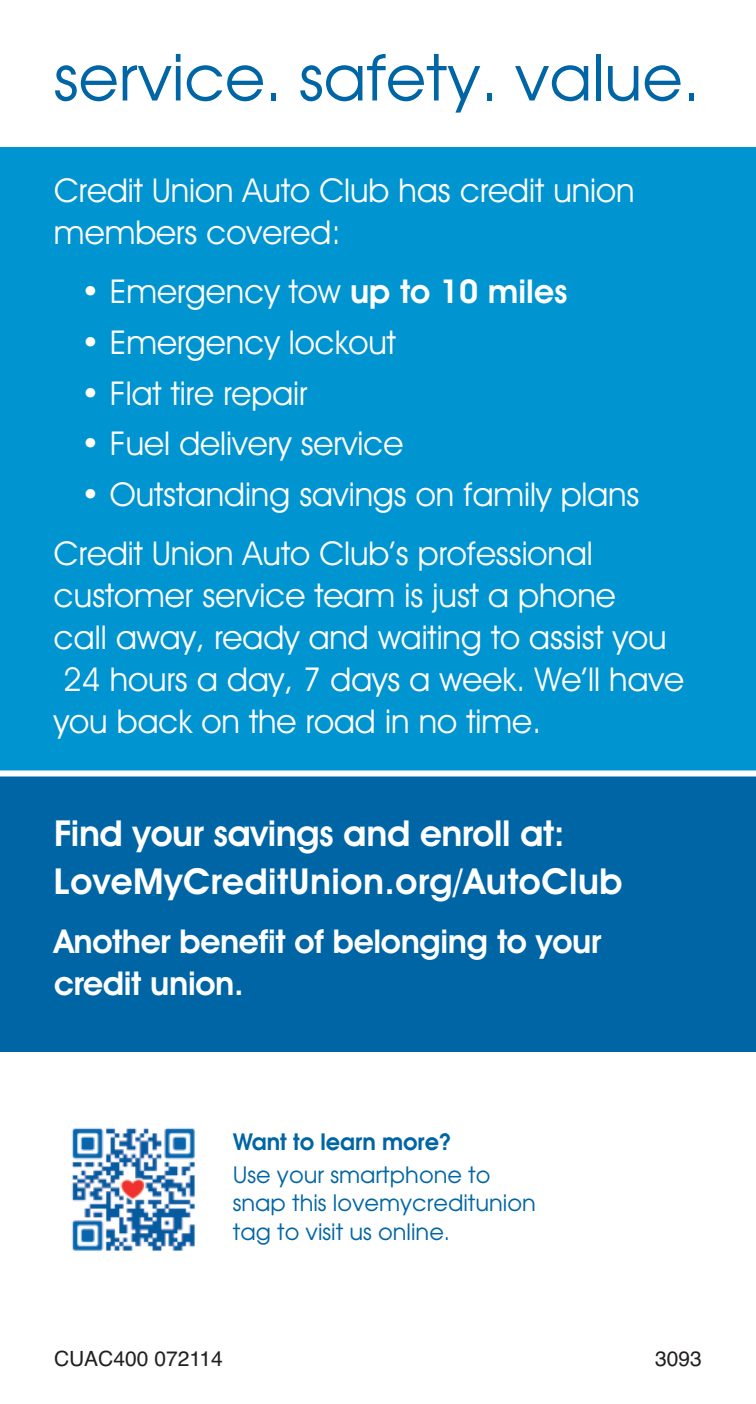
<style>
.page{position:relative;width:756px;height:1404px;background:#fff}
.page>*{position:absolute;margin:0;border:0;box-sizing:border-box;transform-origin:0 0}
.t1{font:63px "Avant Garde";letter-spacing:-.005em;color:#0065a4}
.t2{font:600 36px/48px "Avant Garde IT Cby BT";letter-spacing:.015em;color:#fff}
.t3{font:33px/42px "Avant Garde IT Cby BT";color:#fff}
.t4{font:600 33px/42px "Avant Garde IT Cby BT";letter-spacing:-.01em;color:#fff}
.t5{font:22.5px/28.5px "Avant Garde";color:#0065a4}
.t6{font:600 22.5px "Avant Garde";color:#0065a4}
.t7{font:21px "Helvetica";color:#231f20}
.s1{font-weight:600}
</style>
<div class="page">
<div style="left:0;top:147px;width:756px;height:674px;background:#0094d1"></div>
<div style="left:0;top:773px;width:756px;height:278px;background:#0065a4"></div>
<img style="left:72px;top:1128px;width:123px;height:123px">
<div style="left:0;top:770px;width:756px;height:6px;background:#fff"></div>
<h1 class="t1" style="left:54px;top:42px;width:648px">service. safety. value.</h1>
<p class="t3" style="left:54px;top:170px;width:582px">Credit Union Auto Club has credit union members covered:</p>
<p class="t3" style="left:81px;top:271px;width:488px">• Emergency tow <span class="s1">up to 10 miles</span></p>
<p class="t3" style="left:81px;top:322px;width:316px">• Emergency lockout</p>
<p class="t3" style="left:81px;top:372px;width:228px">• Flat tire repair</p>
<p class="t3" style="left:81px;top:423px;width:324px">• Fuel delivery service</p>
<p class="t3" style="left:54px;top:465px;width:587px;line-height:59.4px;text-indent:27px">• Outstanding savings on family plans<br>Credit Union Auto Club’s professional</p>
<p class="t3" style="left:54px;top:575px;width:632px">customer service team is just a phone<br>call away, ready and waiting to assist you 24 hours a day, 7 days a week. We’ll have you back on the road in no time.</p>
<p class="t2" style="left:54px;top:810px;width:570px">Find your savings and enroll at:<br>LoveMyCreditUnion.org/AutoClub</p>
<p class="t4" style="left:54px;top:921px;width:548px">Another benefit of belonging to your credit union.</p>
<p class="t6" style="left:233px;top:1129px;width:220px">Want to learn more?</p>
<p class="t5" style="left:233px;top:1161px;width:305px">Use your smartphone to snap this lovemycreditunion tag to visit us online.</p>
<p class="t7" style="left:54px;top:1346px;width:170px">CUAC400 072114</p>
<p class="t7" style="left:655px;top:1346px;width:48px">3093</p>
</div>
